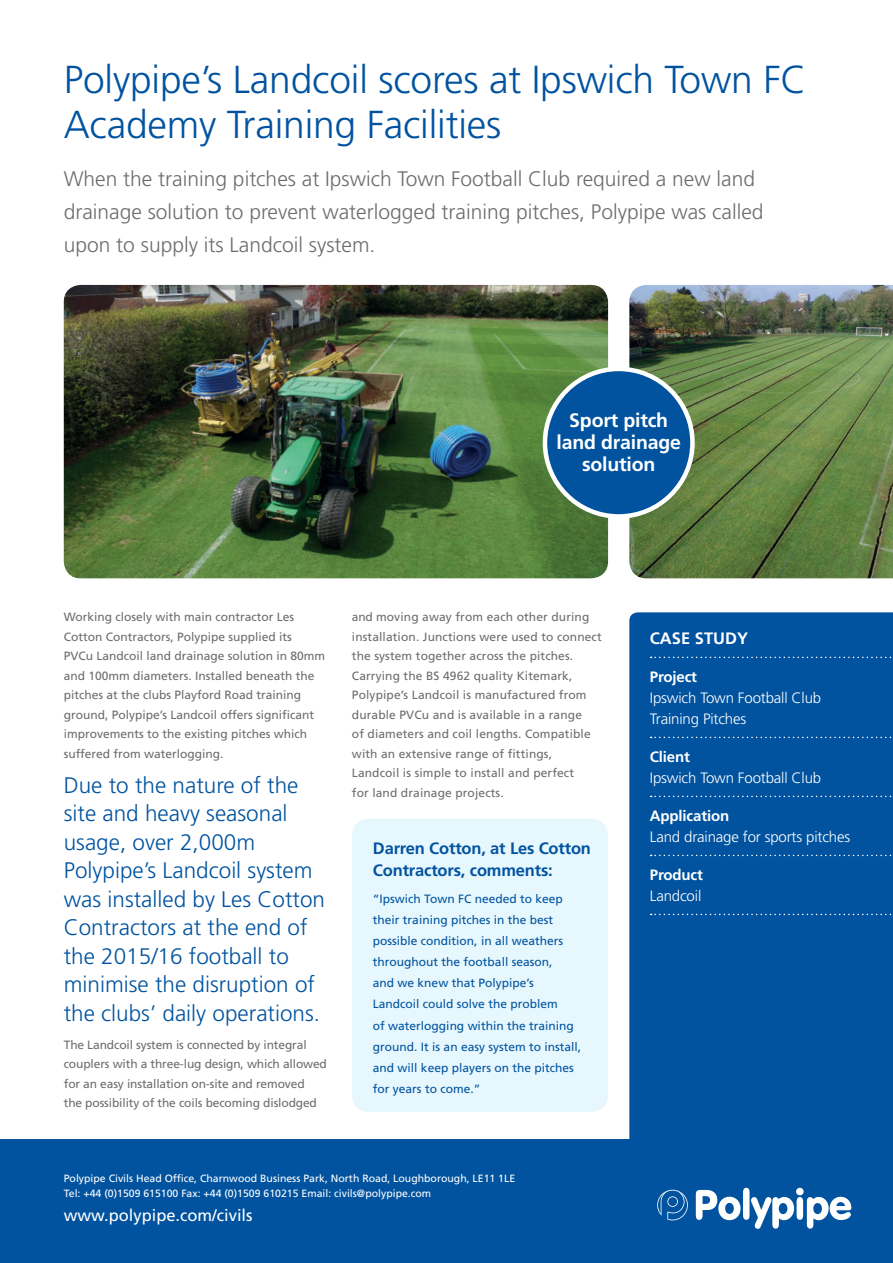
<style>
.page{position:relative;width:893px;height:1263px;background:#fff}
.page>*{position:absolute;margin:0;border:0;box-sizing:border-box;transform-origin:0 0}
.t1{font:300 39px/45px "Frutiger LT Std";letter-spacing:-.005em;color:#0153a0}
.t2{font:300 22.5px/28.5px "Frutiger LT Std";color:#0153a0}
.t3{font:300 21px/33px "Frutiger LT Std";color:#6c6d70}
.t4{font:700 19.5px/22.2px "Frutiger LT Std";letter-spacing:-.01em;color:#fff;text-align:center}
.t5{font:700 16.5px/22.5px "Frutiger LT Std";letter-spacing:-.01em;color:#0153a0}
.t6{font:16.5px "Frutiger LT Std";color:#fff}
.t7{font:700 16.5px "Frutiger LT Std";color:#fff}
.t8{font:300 15px/21px "Frutiger LT Std";letter-spacing:-.01em;color:#fff}
.t9{font:12px/19.5px "Frutiger LT Std";color:#6c6d70}
.t10{font:12px/21px "Frutiger LT Std";color:#0153a0}
.t11{font:10.5px "Frutiger LT Std";color:#fff}
.s1{font-weight:700}
</style>
<div class="page">
<div style="left:629px;top:612px;width:264px;height:528px;background:#0153a0"></div>
<div style="left:0;top:1140px;width:893px;height:123px;background:#0153a0"></div>
<svg style="left:657px;top:1190px;width:31px;height:30px"></svg>
<svg style="left:696px;top:1188px;width:155px;height:41px"></svg>
<svg style="left:651px;top:657px;width:242px;height:1px"></svg>
<svg style="left:651px;top:737px;width:242px;height:1px"></svg>
<svg style="left:651px;top:796px;width:242px;height:1px"></svg>
<svg style="left:651px;top:855px;width:242px;height:1px"></svg>
<svg style="left:651px;top:914px;width:242px;height:1px"></svg>
<img style="left:629px;top:285px;width:264px;height:293px">
<img style="left:64px;top:285px;width:544px;height:293px">
<div style="left:352px;top:819px;width:256px;height:293px;background:#e6f7fd;border-radius:17px"></div>
<div style="left:545px;top:369px;width:147px;height:147px;background:#0153a0;border-radius:50%"></div>
<div style="left:543px;top:367px;width:152px;height:152px;border:4px solid #fff;border-radius:50%"></div>
<p class="t1" style="left:64px;top:58px;width:744px">Polypipe’s Landcoil scores at Ipswich Town FC<br>Academy Training Facilities</p>
<p class="t3" style="left:64px;top:162px;width:701px">When the training pitches at Ipswich Town Football Club required a new land drainage solution to prevent waterlogged training pitches, Polypipe was called upon to supply its Landcoil system.</p>
<p class="t4" style="left:556px;top:409px;width:126px">Sport pitch land drainage solution</p>
<p class="t9" style="left:64px;top:607px;width:263px">Working closely with main contractor Les Cotton Contractors, Polypipe supplied its<br>PVCu Landcoil land drainage solution in 80mm and 100mm diameters. Installed beneath the pitches at the clubs Playford Road training ground, Polypipe’s Landcoil offers significant improvements to the existing pitches which suffered from waterlogging.</p>
<p class="t2" style="left:64px;top:771px;width:263px">Due to the nature of the site and heavy seasonal usage, over 2,000m<br>Polypipe’s Landcoil system was installed by Les Cotton<br>Contractors at the end of the 2015/16 football to minimise the disruption of the clubs’ daily operations.</p>
<p class="t9" style="left:64px;top:1035px;width:265px">The Landcoil system is connected by integral couplers with a three-lug design, which allowed for an easy installation on-site and removed<br>the possibility of the coils becoming dislodged</p>
<p class="t9" style="left:352px;top:607px;width:251px">and moving away from each other during installation. Junctions were used to connect the system together across the pitches.<br>Carrying the BS 4962 quality Kitemark, Polypipe’s Landcoil is manufactured from durable PVCu and is available in a range<br>of diameters and coil lengths. Compatible with an extensive range of fittings, Landcoil is simple to install and perfect<br>for land drainage projects.</p>
<p class="t5" style="left:373px;top:837px;width:220px">Darren Cotton, at Les Cotton<br>Contractors, comments:</p>
<p class="t10" style="left:373px;top:889px;width:210px">“Ipswich Town FC needed to keep their training pitches in the best possible condition, in all weathers throughout the football season,<br>and we knew that Polypipe’s<br>Landcoil could solve the problem<br>of waterlogging within the training ground. It is an easy system to install, and will keep players on the pitches for years to come.”</p>
<p class="t7" style="left:650px;top:628px;width:100px">CASE STUDY</p>
<p class="t8" style="left:650px;top:666px;width:173px"><span class="s1">Project<br></span>Ipswich Town Football Club<br>Training Pitches</p>
<p class="t8" style="left:650px;top:746px;width:173px"><span class="s1">Client<br></span>Ipswich Town Football Club</p>
<p class="t8" style="left:650px;top:805px;width:202px"><span class="s1">Application<br></span>Land drainage for sports pitches</p>
<p class="t8" style="left:650px;top:864px;width:54px"><span class="s1">Product<br></span>Landcoil</p>
<p class="t11" style="left:64px;top:1172px;width:453px">Polypipe Civils Head Office, Charnwood Business Park, North Road, Loughborough, LE11 1LE</p>
<p class="t11" style="left:64px;top:1187px;width:369px">Tel: +44 (0)1509 615100 Fax: +44 (0)1509 610215 Email: civils@polypipe.com</p>
<p class="t6" style="left:64px;top:1205px;width:190px">www.polypipe.com/civils</p>
</div>
